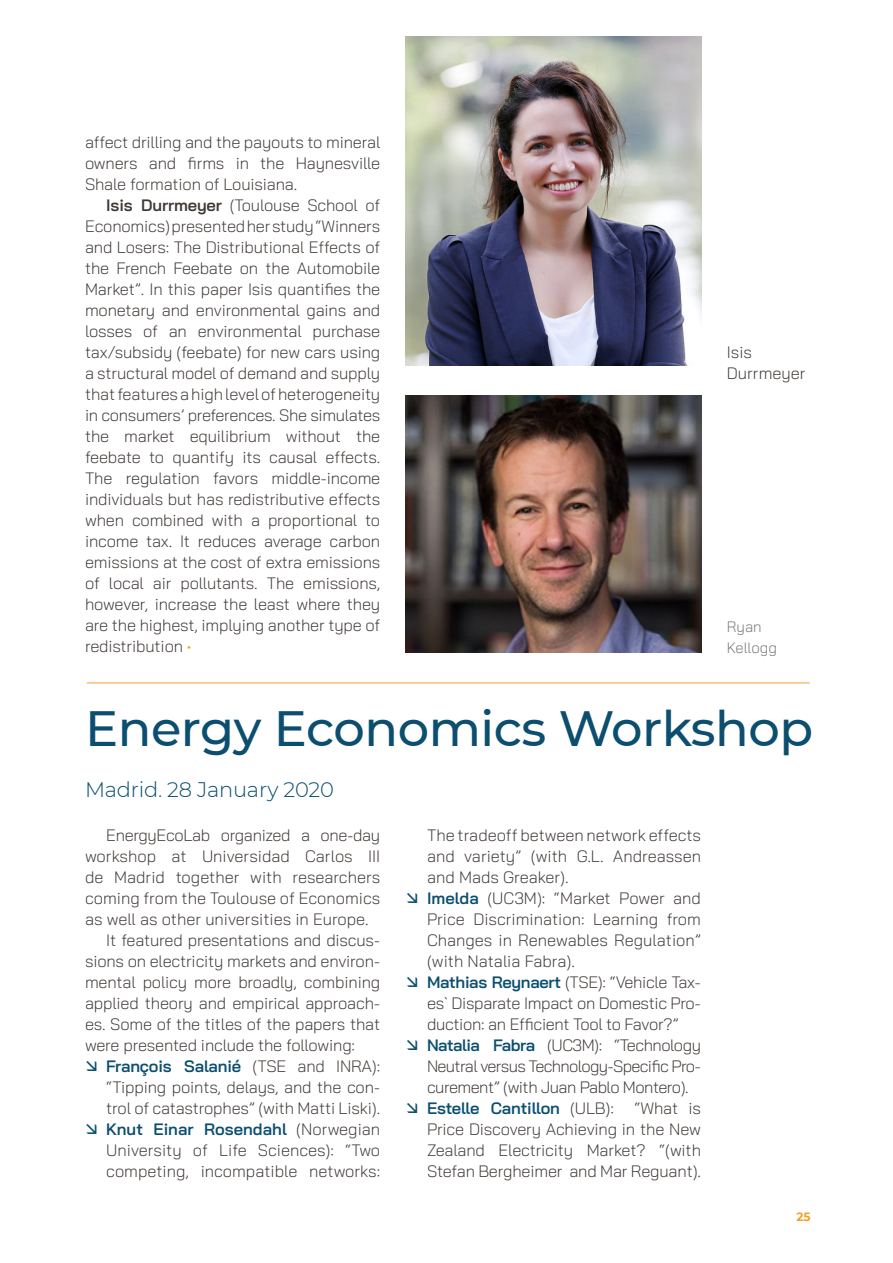
<style>
.page{position:relative;width:893px;height:1263px;background:#fff}
.page>*{position:absolute;margin:0;border:0;box-sizing:border-box;transform-origin:0 0}
.t1{font:500 49.5px "Montserrat";letter-spacing:-.01em;color:#0b4e6f}
.t2{font:300 21px "Montserrat";letter-spacing:-.01em;color:#0b4e6f}
.t3{font:300 16.5px/21px "Bai Jamjuree";letter-spacing:-.01em;color:#3e3835;text-align:justify}
.t4{font:300 15px/21px "Bai Jamjuree";color:#77777a}
.t5{font:700 12px "Montserrat";color:#f0a12d}
.s1{font-weight:600}
.s2{color:#f0a12d}
.s3{font-weight:600;color:#0b4e6f}
</style>
<div class="page">
<img style="left:406px;top:395px;width:295px;height:258px">
<img style="left:406px;top:36px;width:295px;height:330px">
<hr style="left:87px;top:682px;width:723px;height:1px;background:#f0a12d">
<p class="t3" style="left:85px;top:132px;width:297px">affect drilling and the payouts to mineral owners and firms in the Haynesville Shale formation of Louisiana.</p>
<p class="t3" style="left:85px;top:195px;width:297px;text-indent:21px"><span class="s1">Isis Durrmeyer</span> (Toulouse School of Economics) presented her study “Winners and Losers: The Distributional Effects of the French Feebate on the Automobile Market”. In this paper Isis quantifies the monetary and environmental gains and losses of an environmental purchase tax/subsidy (feebate) for new cars using a structural model of demand and supply that features a high level of heterogeneity in consumers’ preferences. She simulates the market equilibrium without the feebate to quantify its causal effects.<br>The regulation favors middle-income individuals but has redistributive effects when combined with a proportional to income tax. It reduces average carbon emissions at the cost of extra emissions of local air pollutants. The emissions, however, increase the least where they are the highest, implying another type of redistribution <span class="s2">•</span></p>
<p class="t3" style="left:727px;top:342px;width:80px">Isis<br>Durrmeyer</p>
<p class="t4" style="left:727px;top:616px;width:52px">Ryan<br>Kellogg</p>
<p class="t1" style="left:85px;top:694px;width:730px">Energy Economics Workshop</p>
<p class="t2" style="left:85px;top:775px;width:250px">Madrid. 28 January 2020</p>
<p class="t3" style="left:85px;top:825px;width:297px;text-indent:21px">EnergyEcoLab organized a one-day workshop at Universidad Carlos III de Madrid together with researchers coming from the Toulouse of Economics as well as other universities in Europe.</p>
<p class="t3" style="left:85px;top:930px;width:297px;text-indent:21px">It featured presentations and discus&shy;sions on electricity markets and environ&shy;mental policy more broadly, combining applied theory and empirical approach&shy;es. Some of the titles of the papers that were presented include the following:</p>
<p class="t3" style="left:106px;top:1056px;width:275px"><span class="s3">François Salanié</span> (TSE and INRA): “Tipping points, delays, and the con&shy;trol of catastrophes” (with Matti Liski).</p>
<p class="t3" style="left:106px;top:1119px;width:275px"><span class="s3">Knut Einar Rosendahl</span> (Norwegian University of Life Sciences): “Two competing, incompatible networks:</p>
<p class="t3" style="left:427px;top:825px;width:275px">The tradeoff between network effects and variety” (with G.L. Andreassen and Mads Greaker).</p>
<p class="t3" style="left:427px;top:888px;width:275px"><span class="s3">Imelda</span> (UC3M): “Market Power and Price Discrimination: Learning from Changes in Renewables Regulation” (with Natalia Fabra).</p>
<p class="t3" style="left:427px;top:972px;width:275px"><span class="s3">Mathias Reynaert</span> (TSE): “Vehicle Tax&shy;es` Disparate Impact on Domestic Pro&shy;duction: an Efficient Tool to Favor?”</p>
<p class="t3" style="left:427px;top:1035px;width:275px"><span class="s3">Natalia Fabra</span> (UC3M): “Technology Neutral versus Technology-Specific Pro&shy;curement” (with Juan Pablo Montero).</p>
<p class="t3" style="left:427px;top:1098px;width:275px"><span class="s3">Estelle Cantillon</span> (ULB): “What is Price Discovery Achieving in the New Zealand Electricity Market? “(with Stefan Bergheimer and Mar Reguant).</p>
<p class="t5" style="left:796px;top:1208px;width:16px">25</p>
</div>
